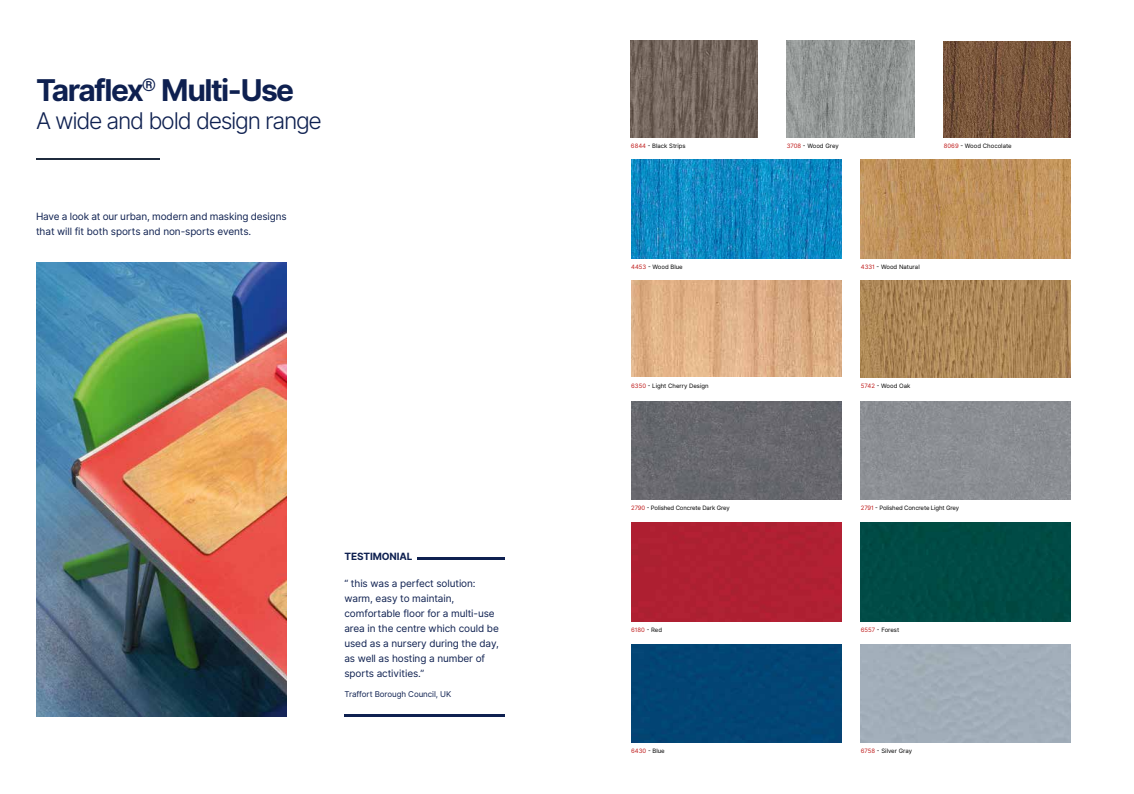
<style>
.page{position:relative;width:1134px;height:794px;background:#fff}
.page>*{position:absolute;margin:0;border:0;box-sizing:border-box;transform-origin:0 0}
.t1{font:700 30px "Inter";letter-spacing:-.055em;color:#0e2050}
.t2{font:23px "Inter Light BETA";letter-spacing:-.055em;color:#0e2050}
.t3{font:10px/15px "Inter";letter-spacing:-.01em;color:#0e2050}
.t4{font:700 10px "Inter";letter-spacing:-.01em;color:#0e2050}
.t5{font:8px "Inter";letter-spacing:-.01em;color:#0e2050}
.t6{font:6px "Inter";color:#000}
.t7{font:6px "Inter";letter-spacing:-.02em;color:#000}
.t8{font:6px "Inter";color:#be1818}
.s1{color:#be1818}
.s2{color:#000}
</style>
<div class="page">
<img style="left:943px;top:41px;width:128px;height:97px">
<hr style="left:417px;top:557px;width:88px;height:3px;background:#0e2050">
<hr style="left:344px;top:714px;width:161px;height:2px;background:#0e2050">
<img style="left:36px;top:263px;width:251px;height:453px">
<hr style="left:36px;top:158px;width:124px;height:2px;background:#1f2b3d">
<img style="left:631px;top:160px;width:210px;height:98px">
<img style="left:631px;top:401px;width:210px;height:99px">
<div style="left:631px;top:523px;width:210px;height:98px;background:#ae2031"></div>
<div style="left:631px;top:644px;width:210px;height:99px;background:#024474"></div>
<div style="left:861px;top:401px;width:210px;height:99px;background:#8b8e93"></div>
<div style="left:861px;top:523px;width:210px;height:98px;background:#004b46"></div>
<img style="left:861px;top:160px;width:210px;height:98px">
<img style="left:630px;top:41px;width:128px;height:96px">
<img style="left:861px;top:281px;width:210px;height:96px">
<img style="left:787px;top:41px;width:127px;height:96px">
<img style="left:631px;top:281px;width:210px;height:96px">
<h1 class="t1" style="left:36px;top:68px;width:260px">Taraflex<sup>®</sup> Multi-Use</h1>
<h2 class="t2" style="left:36px;top:104px;width:287px">A wide and bold design range</h2>
<p class="t3" style="left:36px;top:209px;width:252px">Have a look at our urban, modern and masking designs that will fit both sports and non-sports events.</p>
<p class="t4" style="left:344px;top:549px;width:70px">TESTIMONIAL</p>
<p class="t3" style="left:344px;top:576px;width:156px">“ this was a perfect solution: warm, easy to maintain, comfortable floor for a multi-use area in the centre which could be used as a nursery during the day, as well as hosting a number of sports activities.”</p>
<p class="t5" style="left:344px;top:688px;width:108px">Traffort Borough Council, UK</p>
<p class="t6" style="left:631px;top:142px;width:56px"><span class="s1">6844</span> - Black Strips</p>
<p class="t6" style="left:631px;top:262px;width:53px"><span class="s1">4453</span> - Wood Blue</p>
<p class="t6" style="left:787px;top:142px;width:54px"><span class="s1">3708</span> - Wood Grey</p>
<p class="t6" style="left:944px;top:142px;width:69px"><span class="s1">8069</span> - Wood Chocolate</p>
<p class="t6" style="left:861px;top:262px;width:60px"><span class="s1">4331</span> - Wood Natural</p>
<p class="t6" style="left:631px;top:381px;width:79px"><span class="s1">6350</span> - Light Cherry Design</p>
<p class="t6" style="left:861px;top:381px;width:51px"><span class="s1">5742</span> - Wood Oak</p>
<p class="t7" style="left:631px;top:504px;width:100px"><span class="s1">2790</span> - Polished Concrete Dark Grey</p>
<p class="t7" style="left:861px;top:504px;width:100px"><span class="s1">2791</span> - Polished Concrete Light Grey</p>
<p class="t8" style="left:631px;top:625px;width:32px">6180 <span class="s2">- Red</span></p>
<p class="t6" style="left:861px;top:625px;width:40px"><span class="s1">6557</span> - Forest</p>
<p class="t6" style="left:631px;top:746px;width:35px"><span class="s1">6430</span> - Blue</p>
<p class="t6" style="left:861px;top:746px;width:53px"><span class="s1">6758</span> - Silver Gray</p>
</div>
